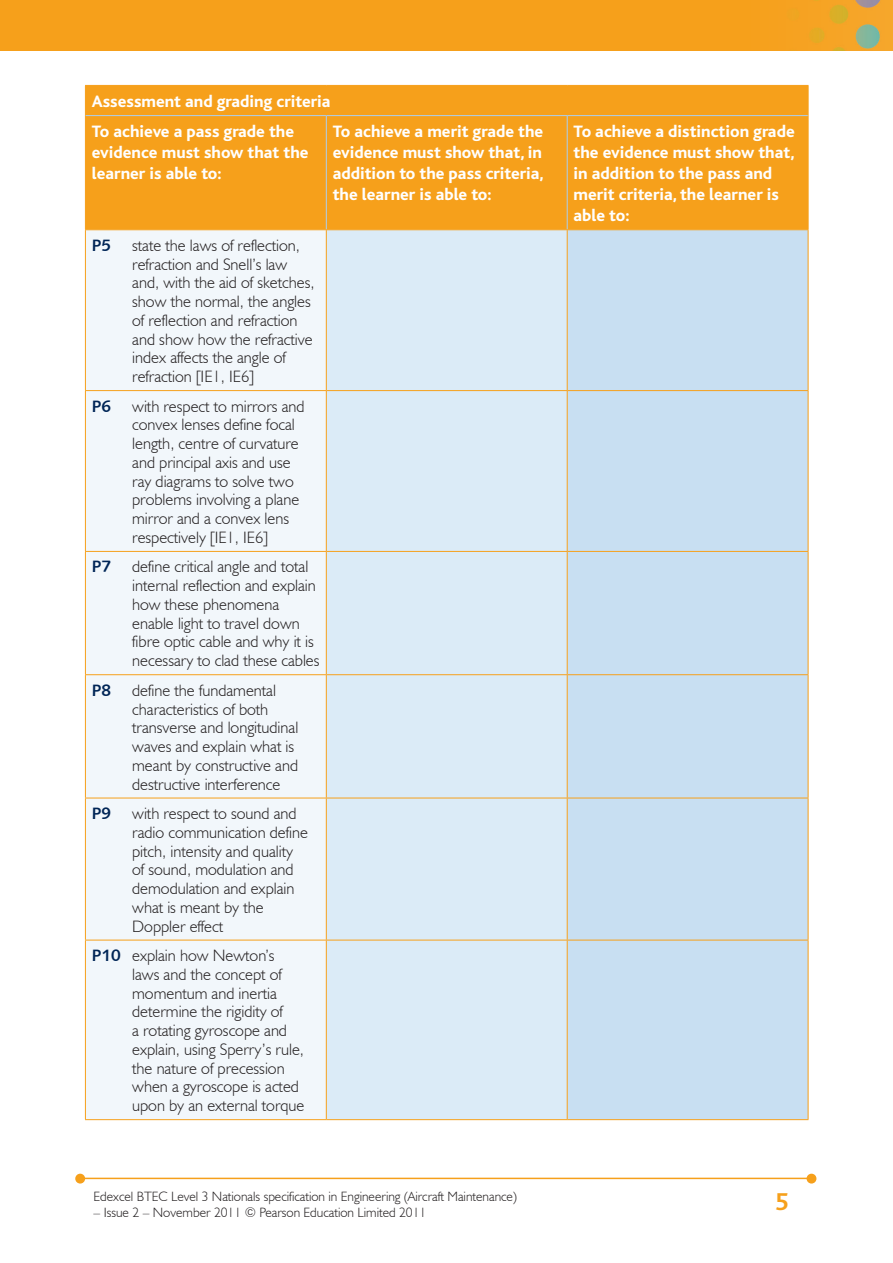
<style>
.page{position:relative;width:893px;height:1263px;background:#fff}
.page>*{position:absolute;margin:0;border:0;box-sizing:border-box;transform-origin:0 0}
.t1{font:700 25.5px "Bliss";color:#f6a01b}
.table_head{font:800 17.25px/21px "Bliss";color:#fff}
.table_text-indented{font:300 16.5px/18.8px "Humanist 521 BT";color:#231f20}
.table_text-indented-2{font:16.5px "Humanist 531 BT Bold A";color:#002556}
.t2{font:300 13.5px "Humanist 521 BT";color:#231f20}
.s1{font-family:"Humanist 531 BT Bold A";font-weight:400;color:#002556}
</style>
<div class="page">
<img style="left:0;top:0;width:893px;height:51px">
<hr style="left:82px;top:1178px;width:728px;height:1px;background:#f6a01b">
<div style="left:807px;top:1174px;width:9px;height:9px;background:#f6a01b;border-radius:50%"></div>
<div style="left:807px;top:1174px;width:9px;height:9px;border:2px solid #f6a01b;border-radius:50%"></div>
<div style="left:76px;top:1174px;width:8px;height:9px;background:#f6a01b;border-radius:50%"></div>
<div style="left:75px;top:1174px;width:10px;height:9px;border:2px solid #f6a01b;border-radius:50%"></div>
<div style="left:86px;top:86px;width:722px;height:143px;background:#f6a01b"></div>
<div style="left:86px;top:230px;width:240px;height:889px;background:#f2f7fb"></div>
<div style="left:327px;top:230px;width:240px;height:889px;background:#dbebf7"></div>
<div style="left:568px;top:230px;width:240px;height:889px;background:#c8dff2"></div>
<hr style="left:85px;top:86px;width:1px;height:30px;background:#f6a01b">
<hr style="left:808px;top:86px;width:1px;height:30px;background:#f6a01b">
<hr style="left:85px;top:85px;width:241px;height:1px;background:#f6a01b">
<hr style="left:326px;top:85px;width:241px;height:1px;background:#f6a01b">
<hr style="left:567px;top:85px;width:241px;height:1px;background:#f6a01b">
<hr style="left:85px;top:940px;width:1px;height:179px;background:#f6a01b">
<hr style="left:85px;top:116px;width:1px;height:113px;background:#f6a01b">
<hr style="left:85px;top:940px;width:241px;height:1px;background:#f6a01b">
<hr style="left:86px;top:115px;width:240px;height:1px;background:#accfed">
<hr style="left:326px;top:940px;width:1px;height:179px;background:#f6a01b">
<hr style="left:326px;top:116px;width:1px;height:113px;background:#accfed">
<hr style="left:326px;top:940px;width:241px;height:1px;background:#f6a01b">
<hr style="left:326px;top:115px;width:241px;height:1px;background:#accfed">
<hr style="left:567px;top:940px;width:1px;height:179px;background:#f6a01b">
<hr style="left:808px;top:940px;width:1px;height:179px;background:#f6a01b">
<hr style="left:567px;top:116px;width:1px;height:113px;background:#accfed">
<hr style="left:567px;top:940px;width:241px;height:1px;background:#f6a01b">
<hr style="left:808px;top:116px;width:1px;height:113px;background:#f6a01b">
<hr style="left:567px;top:115px;width:241px;height:1px;background:#accfed">
<hr style="left:85px;top:230px;width:1px;height:160px;background:#f6a01b">
<hr style="left:85px;top:1119px;width:241px;height:1px;background:#f6a01b">
<hr style="left:326px;top:1119px;width:241px;height:1px;background:#f6a01b">
<hr style="left:567px;top:1119px;width:241px;height:1px;background:#f6a01b">
<hr style="left:85px;top:229px;width:241px;height:1px;background:#f6a01b">
<hr style="left:326px;top:230px;width:1px;height:160px;background:#f6a01b">
<hr style="left:326px;top:229px;width:241px;height:1px;background:#f6a01b">
<hr style="left:567px;top:230px;width:1px;height:160px;background:#f6a01b">
<hr style="left:808px;top:230px;width:1px;height:160px;background:#f6a01b">
<hr style="left:567px;top:229px;width:241px;height:1px;background:#f6a01b">
<hr style="left:326px;top:391px;width:1px;height:160px;background:#f6a01b">
<hr style="left:567px;top:391px;width:1px;height:160px;background:#f6a01b">
<hr style="left:85px;top:391px;width:1px;height:160px;background:#f6a01b">
<hr style="left:808px;top:391px;width:1px;height:160px;background:#f6a01b">
<hr style="left:85px;top:390px;width:241px;height:1px;background:#f6a01b">
<hr style="left:326px;top:390px;width:241px;height:1px;background:#f6a01b">
<hr style="left:567px;top:390px;width:241px;height:1px;background:#f6a01b">
<hr style="left:326px;top:552px;width:1px;height:122px;background:#f6a01b">
<hr style="left:567px;top:552px;width:1px;height:122px;background:#f6a01b">
<hr style="left:85px;top:552px;width:1px;height:122px;background:#f6a01b">
<hr style="left:808px;top:552px;width:1px;height:122px;background:#f6a01b">
<hr style="left:85px;top:551px;width:241px;height:1px;background:#f6a01b">
<hr style="left:326px;top:551px;width:241px;height:1px;background:#f6a01b">
<hr style="left:567px;top:551px;width:241px;height:1px;background:#f6a01b">
<hr style="left:326px;top:675px;width:1px;height:123px;background:#f6a01b">
<hr style="left:567px;top:675px;width:1px;height:123px;background:#f6a01b">
<hr style="left:85px;top:675px;width:1px;height:123px;background:#f6a01b">
<hr style="left:808px;top:675px;width:1px;height:123px;background:#f6a01b">
<hr style="left:85px;top:674px;width:241px;height:1px;background:#f6a01b">
<hr style="left:326px;top:674px;width:241px;height:1px;background:#f6a01b">
<hr style="left:567px;top:674px;width:241px;height:1px;background:#f6a01b">
<hr style="left:326px;top:798px;width:1px;height:142px;background:#f6a01b">
<hr style="left:567px;top:798px;width:1px;height:142px;background:#f6a01b">
<hr style="left:85px;top:798px;width:1px;height:142px;background:#f6a01b">
<hr style="left:808px;top:798px;width:1px;height:142px;background:#f6a01b">
<hr style="left:85px;top:798px;width:241px;height:1px;background:#f6a01b">
<hr style="left:326px;top:798px;width:241px;height:1px;background:#f6a01b">
<hr style="left:567px;top:798px;width:241px;height:1px;background:#f6a01b">
<p class="table_head" style="left:92px;top:91px;width:240px">Assessment and grading criteria</p>
<p class="table_head" style="left:92px;top:121px;width:218px">To achieve a pass grade the evidence must show that the learner is able to:</p>
<p class="table_head" style="left:333px;top:121px;width:213px;text-align:justify">To achieve a merit grade the evidence must show that, in addition to the pass criteria, the learner is able to:</p>
<p class="table_head" style="left:574px;top:121px;width:223px">To achieve a distinction grade the evidence must show that, in addition to the pass and merit criteria, the learner is able to:</p>
<p class="table_text-indented-2" style="left:92px;top:235px;width:21px">P5</p>
<p class="table_text-indented" style="left:132px;top:235px;width:184px">state the laws of reflection, refraction and Snell’s law and, with the aid of sketches, show the normal, the angles of reflection and refraction and show how the refractive index affects the angle of refraction [IE1, IE6]</p>
<p class="table_text-indented-2" style="left:92px;top:396px;width:21px">P6</p>
<p class="table_text-indented" style="left:132px;top:396px;width:174px">with respect to mirrors and convex lenses define focal length, centre of curvature and principal axis and use ray diagrams to solve two problems involving a plane mirror and a convex lens respectively [IE1, IE6]</p>
<p class="table_text-indented-2" style="left:92px;top:556px;width:21px">P7</p>
<p class="table_text-indented" style="left:132px;top:557px;width:189px">define critical angle and total internal reflection and explain how these phenomena enable light to travel down fibre optic cable and why it is necessary to clad these cables</p>
<p class="table_text-indented-2" style="left:92px;top:680px;width:21px">P8</p>
<p class="table_text-indented" style="left:132px;top:680px;width:168px">define the fundamental characteristics of both transverse and longitudinal waves and explain what is meant by constructive and destructive interference</p>
<p class="table_text-indented-2" style="left:92px;top:803px;width:21px">P9</p>
<p class="table_text-indented" style="left:132px;top:804px;width:177px">with respect to sound and radio communication define pitch, intensity and quality of sound, modulation and demodulation and explain what is meant by the<br>Doppler effect</p>
<p class="table_text-indented" style="left:132px;top:946px;width:174px;text-indent:-40px"><span class="s1">P10</span> explain how Newton’s laws and the concept of momentum and inertia determine the rigidity of<br>a rotating gyroscope and explain, using Sperry’s rule, the nature of precession when a gyroscope is acted upon by an external torque</p>
<p class="t2" style="left:94px;top:1188px;width:425px">Edexcel BTEC Level 3 Nationals specification in Engineering (Aircraft Maintenance)</p>
<p class="t2" style="left:94px;top:1204px;width:334px">– Issue 2 – November 2011 © Pearson Education Limited 2011</p>
<h1 class="t1" style="left:775px;top:1188px;width:15px">5</h1>
</div>
